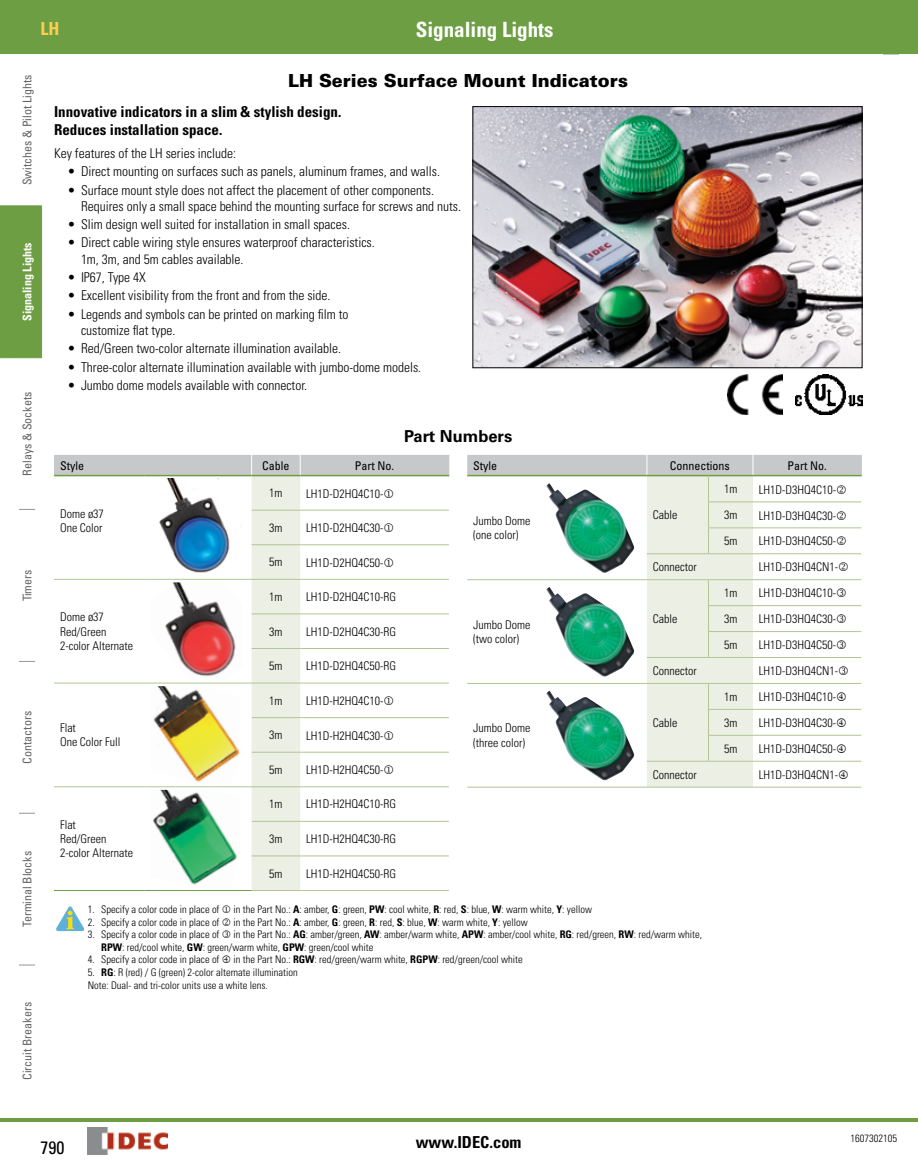
<style>
.page{position:relative;width:918px;height:1175px;background:#fff}
.page>*{position:absolute;margin:0;border:0;box-sizing:border-box;transform-origin:0 0}
.t1{font:700 condensed 21px "Univers LT Std";color:#fff}
.t2{font:900 18px "Univers LT Std";color:#000}
.t3{font:condensed 18px "Univers LT Std";color:#000}
.t4{font:700 condensed 18px "Univers LT Std";color:#ffce4e}
.t5{font:700 condensed 16.5px "Univers LT Std";color:#000}
.t6{font:700 16.5px "Univers LT Std";color:#000}
.t7{font:700 condensed 15px/18px "Univers LT Std";color:#000}
.t8{font:300 condensed 13.5px/16.2px "Univers LT Std";color:#000}
.t9{font:300 condensed 12px/14.4px "Univers LT Std";color:#000}
.t10{font:condensed 12px "Univers LT Std";color:#636466}
.t11{font:condensed 12px "Univers LT Std";color:#000}
.t12{font:700 condensed 12px "Univers LT Std";color:#fff}
.t13{font:300 condensed 10.5px/12.6px "Univers LT Std";color:#000}
.s1{font-weight:700}
</style>
<div class="page">
<svg style="left:19px;top:509px;width:16px;height:1px"></svg>
<svg style="left:19px;top:661px;width:16px;height:1px"></svg>
<svg style="left:19px;top:813px;width:16px;height:1px"></svg>
<svg style="left:19px;top:964px;width:16px;height:1px"></svg>
<img style="left:88px;top:1127px;width:80px;height:27px">
<div style="left:0;top:206px;width:42px;height:152px;background:#6d9e43"></div>
<hr style="left:13px;top:206px;width:1px;height:151px;background:#6d9e43">
<hr style="left:41px;top:206px;width:1px;height:151px;background:#6d9e43">
<svg style="left:883px;top:54px;width:16px;height:1px"></svg>
<div style="left:0;top:0;width:918px;height:54px;background:#6d9e43"></div>
<hr style="left:0;top:1118px;width:918px;height:3px;background:#6d9e43">
<img style="left:474px;top:108px;width:386px;height:258px">
<div style="left:472px;top:106px;width:390px;height:262px;border:1px solid #000"></div>
<img style="left:728px;top:374px;width:54px;height:41px">
<img style="left:796px;top:374px;width:66px;height:41px">
<hr style="left:54px;top:890px;width:91px;height:1px;background:#6d9e43">
<hr style="left:145px;top:890px;width:107px;height:1px;background:#6d9e43">
<hr style="left:252px;top:890px;width:48px;height:1px;background:#b2c594">
<hr style="left:300px;top:890px;width:149px;height:1px;background:#b2c594">
<svg style="left:56px;top:906px;width:28px;height:25px"></svg>
<svg style="left:54px;top:455px;width:395px;height:435px"></svg>
<svg style="left:467px;top:455px;width:395px;height:332px"></svg>
<h2 class="t4" style="left:40px;top:18px;width:20px">LH</h2>
<h1 class="t1" style="left:416px;top:17px;width:139px">Signaling Lights</h1>
<p class="t10" style="left:20px;top:185px;width:112px;rotate:-90deg">Switches &amp; Pilot Lights</p>
<p class="t12" style="left:20px;top:321px;width:80px;rotate:-90deg">Signaling Lights</p>
<p class="t10" style="left:20px;top:475px;width:85px;rotate:-90deg">Relays &amp; Sockets</p>
<p class="t10" style="left:20px;top:601px;width:33px;rotate:-90deg">Timers</p>
<p class="t10" style="left:20px;top:763px;width:54px;rotate:-90deg">Contactors</p>
<p class="t10" style="left:20px;top:927px;width:78px;rotate:-90deg">Terminal Blocks</p>
<p class="t10" style="left:20px;top:1080px;width:79px;rotate:-90deg">Circuit Breakers</p>
<h2 class="t2" style="left:288px;top:69px;width:341px">LH Series Surface Mount Indicators</h2>
<p class="t7" style="left:54px;top:103px;width:289px">Innovative indicators in a slim &amp; stylish design.<br>Reduces installation space.</p>
<p class="t8" style="left:54px;top:145px;width:184px">Key features of the LH series include:</p>
<p class="t8" style="left:68px;top:163px;width:374px">• Direct mounting on surfaces such as panels, aluminum frames, and walls.</p>
<p class="t8" style="left:81px;top:182px;width:382px;text-indent:-14px">• Surface mount style does not affect the placement of other components.<br>Requires only a small space behind the mounting surface for screws and nuts.</p>
<p class="t8" style="left:68px;top:216px;width:284px">• Slim design well suited for installation in small spaces.</p>
<p class="t8" style="left:81px;top:235px;width:295px;text-indent:-14px">• Direct cable wiring style ensures waterproof characteristics.<br>1m, 3m, and 5m cables available.</p>
<p class="t8" style="left:68px;top:269px;width:80px">• IP67, Type 4X</p>
<p class="t8" style="left:68px;top:287px;width:265px">• Excellent visibility from the front and from the side.</p>
<p class="t8" style="left:81px;top:306px;width:269px;text-indent:-14px">• Legends and symbols can be printed on marking film to customize flat type.</p>
<p class="t8" style="left:68px;top:340px;width:275px">• Red/Green two-color alternate illumination available.</p>
<p class="t8" style="left:68px;top:359px;width:355px">• Three-color alternate illumination available with jumbo-dome models.</p>
<p class="t8" style="left:68px;top:377px;width:241px">• Jumbo dome models available with connector.</p>
<p class="t6" style="left:404px;top:426px;width:110px">Part Numbers</p>
<p class="t11" style="left:60px;top:458px;width:25px">Style</p>
<p class="t11" style="left:262px;top:458px;width:29px">Cable</p>
<p class="t11" style="left:355px;top:458px;width:41px">Part No.</p>
<p class="t9" style="left:60px;top:506px;width:45px">Dome ø37<br>One Color</p>
<p class="t11" style="left:473px;top:458px;width:25px">Style</p>
<p class="t11" style="left:670px;top:458px;width:61px">Connections</p>
<p class="t11" style="left:787px;top:458px;width:41px">Part No.</p>
<p class="t9" style="left:724px;top:482px;width:15px">1m</p>
<p class="t9" style="left:759px;top:482px;width:79px">LH1D-D3HQ4C10-</p>
<p class="t9" style="left:724px;top:508px;width:15px">3m</p>
<p class="t9" style="left:759px;top:508px;width:79px">LH1D-D3HQ4C30-</p>
<p class="t9" style="left:724px;top:534px;width:15px">5m</p>
<p class="t9" style="left:759px;top:534px;width:79px">LH1D-D3HQ4C50-</p>
<p class="t9" style="left:269px;top:486px;width:15px">1m</p>
<p class="t9" style="left:306px;top:486px;width:79px">LH1D-D2HQ4C10-</p>
<p class="t9" style="left:269px;top:520px;width:15px">3m</p>
<p class="t9" style="left:306px;top:520px;width:79px">LH1D-D2HQ4C30-</p>
<p class="t9" style="left:269px;top:555px;width:15px">5m</p>
<p class="t9" style="left:306px;top:555px;width:79px">LH1D-D2HQ4C50-</p>
<p class="t9" style="left:653px;top:508px;width:26px">Cable</p>
<p class="t9" style="left:473px;top:513px;width:59px">Jumbo Dome (one color)</p>
<p class="t9" style="left:653px;top:559px;width:45px">Connector</p>
<p class="t9" style="left:759px;top:560px;width:81px">LH1D-D3HQ4CN1-</p>
<p class="t9" style="left:60px;top:609px;width:75px">Dome ø37<br>Red/Green<br>2-color Alternate</p>
<p class="t9" style="left:60px;top:720px;width:62px">Flat<br>One Color Full</p>
<p class="t9" style="left:60px;top:817px;width:75px">Flat<br>Red/Green<br>2-color Alternate</p>
<p class="t9" style="left:269px;top:589px;width:15px">1m</p>
<p class="t9" style="left:306px;top:589px;width:92px">LH1D-D2HQ4C10-RG</p>
<p class="t9" style="left:269px;top:624px;width:15px">3m</p>
<p class="t9" style="left:306px;top:624px;width:92px">LH1D-D2HQ4C30-RG</p>
<p class="t9" style="left:269px;top:658px;width:15px">5m</p>
<p class="t9" style="left:306px;top:658px;width:92px">LH1D-D2HQ4C50-RG</p>
<p class="t9" style="left:269px;top:693px;width:15px">1m</p>
<p class="t9" style="left:306px;top:693px;width:79px">LH1D-H2HQ4C10-</p>
<p class="t9" style="left:269px;top:728px;width:15px">3m</p>
<p class="t9" style="left:306px;top:728px;width:79px">LH1D-H2HQ4C30-</p>
<p class="t9" style="left:269px;top:762px;width:15px">5m</p>
<p class="t9" style="left:306px;top:762px;width:79px">LH1D-H2HQ4C50-</p>
<p class="t9" style="left:269px;top:797px;width:15px">1m</p>
<p class="t9" style="left:306px;top:797px;width:92px">LH1D-H2HQ4C10-RG</p>
<p class="t9" style="left:269px;top:831px;width:15px">3m</p>
<p class="t9" style="left:306px;top:831px;width:92px">LH1D-H2HQ4C30-RG</p>
<p class="t9" style="left:269px;top:866px;width:15px">5m</p>
<p class="t9" style="left:306px;top:866px;width:92px">LH1D-H2HQ4C50-RG</p>
<p class="t9" style="left:473px;top:617px;width:59px">Jumbo Dome (two color)</p>
<p class="t9" style="left:473px;top:721px;width:59px">Jumbo Dome (three color)</p>
<p class="t9" style="left:653px;top:611px;width:26px">Cable</p>
<p class="t9" style="left:724px;top:585px;width:15px">1m</p>
<p class="t9" style="left:759px;top:586px;width:90px">LH1D-D3HQ4C10-●</p>
<p class="t9" style="left:724px;top:611px;width:15px">3m</p>
<p class="t9" style="left:759px;top:612px;width:90px">LH1D-D3HQ4C30-●</p>
<p class="t9" style="left:724px;top:637px;width:15px">5m</p>
<p class="t9" style="left:759px;top:637px;width:90px">LH1D-D3HQ4C50-●</p>
<p class="t9" style="left:653px;top:663px;width:45px">Connector</p>
<p class="t9" style="left:759px;top:663px;width:92px">LH1D-D3HQ4CN1-●</p>
<p class="t9" style="left:653px;top:715px;width:26px">Cable</p>
<p class="t9" style="left:724px;top:689px;width:15px">1m</p>
<p class="t9" style="left:759px;top:689px;width:79px">LH1D-D3HQ4C10-</p>
<p class="t9" style="left:724px;top:715px;width:15px">3m</p>
<p class="t9" style="left:759px;top:715px;width:79px">LH1D-D3HQ4C30-</p>
<p class="t9" style="left:724px;top:741px;width:15px">5m</p>
<p class="t9" style="left:759px;top:741px;width:79px">LH1D-D3HQ4C50-</p>
<p class="t9" style="left:653px;top:767px;width:45px">Connector</p>
<p class="t9" style="left:759px;top:767px;width:81px">LH1D-D3HQ4CN1-</p>
<p class="t13" style="left:88px;top:903px;width:133px">1. Specify a color code in place of</p>
<p class="t13" style="left:234px;top:903px;width:360px">in the Part No.: <span class="s1">A</span>: amber, <span class="s1">G</span>: green, <span class="s1">PW</span>: cool white, <span class="s1">R</span>: red, <span class="s1">S</span>: blue, <span class="s1">W</span>: warm white, <span class="s1">Y</span>: yellow</p>
<p class="t13" style="left:88px;top:915px;width:133px">2. Specify a color code in place of</p>
<p class="t13" style="left:234px;top:915px;width:296px">in the Part No.: <span class="s1">A</span>: amber, <span class="s1">G</span>: green, <span class="s1">R</span>: red, <span class="s1">S</span>: blue, <span class="s1">W</span>: warm white, <span class="s1">Y</span>: yellow</p>
<p class="t13" style="left:101px;top:928px;width:602px;text-indent:-14px">3. Specify a color code in place of ● in the Part No.: <span class="s1">AG</span>: amber/green, <span class="s1">AW</span>: amber/warm white, <span class="s1">APW</span>: amber/cool white, <span class="s1">RG</span>: red/green, <span class="s1">RW</span>: red/warm white,<br><span class="s1">RPW</span>: red/cool white, <span class="s1">GW</span>: green/warm white, <span class="s1">GPW</span>: green/cool white</p>
<p class="t13" style="left:88px;top:953px;width:133px">4. Specify a color code in place of</p>
<p class="t13" style="left:234px;top:953px;width:291px">in the Part No.: <span class="s1">RGW</span>: red/green/warm white, <span class="s1">RGPW</span>: red/green/cool white</p>
<p class="t13" style="left:88px;top:966px;width:211px">5. <span class="s1">RG</span>: R (red) / G (green) 2-color alternate illumination<br>Note: Dual- and tri-color units use a white lens.</p>
<h2 class="t3" style="left:40px;top:1136px;width:25px">790</h2>
<p class="t5" style="left:416px;top:1131px;width:107px">www.IDEC.com</p>
<p class="t13" style="left:850px;top:1132px;width:48px">1607302105</p>
</div>
